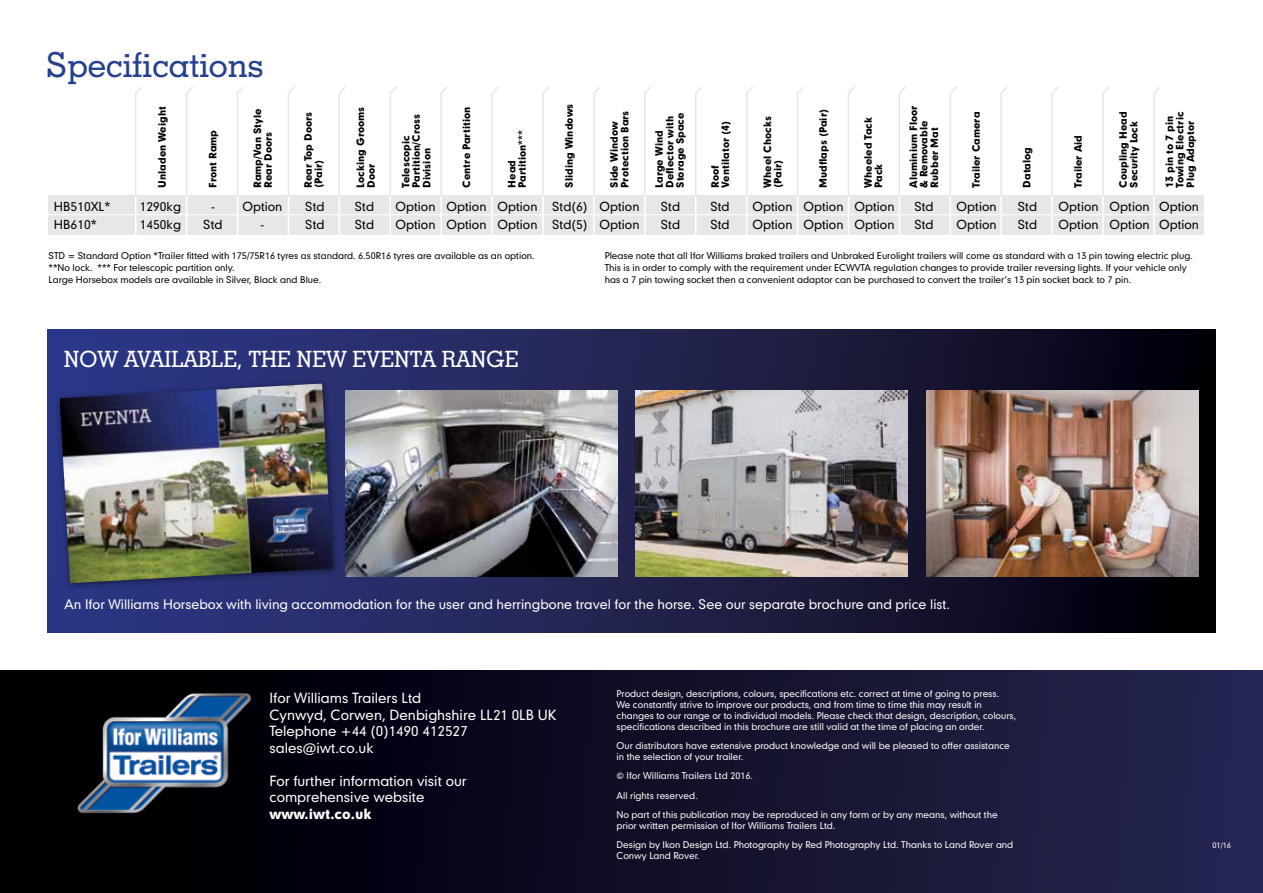
<style>
.page{position:relative;width:1263px;height:893px;background:#fff}
.page>*{position:absolute;margin:0;border:0;box-sizing:border-box;transform-origin:0 0}
.t1{font:500 34.5px "Geometric Slab 703 BT";color:#25408f}
.t2{font:500 22.5px "Geometric Slab 703 BT";color:#fff}
.t3{font:13.5px/16.5px "Geometric 706 BT Medium B";color:#fff}
.t4{font:13.5px "Geometric 706 BT Black B";color:#fff}
.t5{font:12.75px "Geometric 706 BT Medium B";color:#fff}
.t6{font:12px "Geometric 706 BT Medium B";color:#000}
.t7{font:9.75px/10.5px "Geometric 706 BT Black B";color:#000}
.t8{font:9px/10.8px "Geometric 706 BT Medium B";color:#fff}
.t9{font:9px/12px "Geometric 706 BT Medium B";color:#000}
.t10{font:7.5px "Geometric 706 BT Medium B";color:#fff}
</style>
<div class="page">
<div style="left:0;top:671px;width:1263px;height:222px;background:linear-gradient(to right,#000,#252551)"></div>
<img style="left:69px;top:681px;width:194px;height:145px">
<div style="left:48px;top:329px;width:1167px;height:303px;background:linear-gradient(to right,#333d8e,#09040d)"></div>
<img style="left:926px;top:391px;width:272px;height:185px">
<img style="left:636px;top:391px;width:272px;height:185px">
<div style="left:55px;top:379px;width:285px;height:212px;background:#000;opacity:.5"></div>
<img style="left:60px;top:383px;width:272px;height:200px">
<img style="left:346px;top:391px;width:272px;height:185px">
<div style="left:48px;top:195px;width:1156px;height:40px;background:#e6e7e8"></div>
<svg style="left:339px;top:87px;width:7px;height:108px"></svg>
<hr style="left:339px;top:196px;width:1px;height:67px;background:#fff">
<svg style="left:389px;top:87px;width:8px;height:108px"></svg>
<hr style="left:389px;top:196px;width:2px;height:67px;background:#fff">
<svg style="left:542px;top:87px;width:8px;height:108px"></svg>
<hr style="left:542px;top:196px;width:2px;height:67px;background:#fff">
<svg style="left:593px;top:87px;width:7px;height:108px"></svg>
<hr style="left:593px;top:196px;width:2px;height:67px;background:#fff">
<svg style="left:644px;top:87px;width:7px;height:108px"></svg>
<hr style="left:644px;top:196px;width:2px;height:67px;background:#fff">
<svg style="left:695px;top:87px;width:7px;height:110px"></svg>
<hr style="left:695px;top:196px;width:1px;height:67px;background:#fff">
<svg style="left:746px;top:87px;width:7px;height:108px"></svg>
<hr style="left:746px;top:196px;width:1px;height:67px;background:#fff">
<svg style="left:797px;top:87px;width:7px;height:108px"></svg>
<hr style="left:797px;top:196px;width:1px;height:67px;background:#fff">
<svg style="left:848px;top:87px;width:7px;height:108px"></svg>
<hr style="left:848px;top:196px;width:1px;height:67px;background:#fff">
<svg style="left:899px;top:87px;width:7px;height:108px"></svg>
<hr style="left:899px;top:196px;width:1px;height:67px;background:#fff">
<svg style="left:949px;top:87px;width:8px;height:108px"></svg>
<hr style="left:949px;top:196px;width:2px;height:67px;background:#fff">
<svg style="left:1000px;top:87px;width:8px;height:108px"></svg>
<hr style="left:1000px;top:196px;width:2px;height:67px;background:#fff">
<svg style="left:1051px;top:87px;width:8px;height:108px"></svg>
<hr style="left:1051px;top:196px;width:2px;height:67px;background:#fff">
<svg style="left:1102px;top:87px;width:8px;height:108px"></svg>
<hr style="left:1102px;top:196px;width:2px;height:67px;background:#fff">
<svg style="left:440px;top:87px;width:8px;height:108px"></svg>
<hr style="left:440px;top:196px;width:2px;height:67px;background:#fff">
<svg style="left:491px;top:87px;width:8px;height:108px"></svg>
<hr style="left:491px;top:196px;width:2px;height:67px;background:#fff">
<svg style="left:237px;top:87px;width:7px;height:108px"></svg>
<hr style="left:237px;top:196px;width:1px;height:67px;background:#fff">
<svg style="left:288px;top:87px;width:7px;height:108px"></svg>
<hr style="left:288px;top:196px;width:1px;height:67px;background:#fff">
<svg style="left:135px;top:87px;width:7px;height:110px"></svg>
<svg style="left:186px;top:87px;width:7px;height:108px"></svg>
<hr style="left:186px;top:196px;width:1px;height:67px;background:#fff">
<hr style="left:135px;top:196px;width:1px;height:67px;background:#fff">
<hr style="left:46px;top:214px;width:1158px;height:1px;background:#fff">
<svg style="left:1153px;top:87px;width:8px;height:108px"></svg>
<hr style="left:1153px;top:196px;width:2px;height:67px;background:#fff">
<h1 class="t1" style="left:45px;top:44px;width:220px">Specifications</h1>
<p class="t7" style="left:157px;top:188px;width:83px;rotate:-90deg">Unladen Weight</p>
<h3 class="t6" style="left:54px;top:198px;width:58px">HB510XL*</h3>
<h3 class="t6" style="left:140px;top:198px;width:43px">1290kg</h3>
<h3 class="t6" style="left:211px;top:198px;width:73px">- Option</h3>
<h3 class="t6" style="left:305px;top:198px;width:21px">Std</h3>
<h3 class="t6" style="left:355px;top:198px;width:21px">Std</h3>
<h3 class="t6" style="left:395px;top:198px;width:245px">Option Option Option Std(6) Option</h3>
<h3 class="t6" style="left:661px;top:198px;width:21px">Std</h3>
<h3 class="t6" style="left:710px;top:198px;width:21px">Std</h3>
<h3 class="t6" style="left:752px;top:198px;width:143px">Option Option Option</h3>
<h3 class="t6" style="left:914px;top:198px;width:21px">Std</h3>
<h3 class="t6" style="left:956px;top:198px;width:41px">Option</h3>
<h3 class="t6" style="left:1018px;top:198px;width:21px">Std</h3>
<h3 class="t6" style="left:1058px;top:198px;width:142px">Option Option Option</h3>
<h3 class="t6" style="left:54px;top:216px;width:44px">HB610*</h3>
<h3 class="t6" style="left:140px;top:216px;width:43px">1450kg</h3>
<h3 class="t6" style="left:203px;top:216px;width:21px">Std</h3>
<h3 class="t6" style="left:261px;top:216px;width:5px">-</h3>
<h3 class="t6" style="left:305px;top:216px;width:21px">Std</h3>
<h3 class="t6" style="left:355px;top:216px;width:21px">Std</h3>
<h3 class="t6" style="left:395px;top:216px;width:245px">Option Option Option Std(5) Option</h3>
<h3 class="t6" style="left:661px;top:216px;width:21px">Std</h3>
<h3 class="t6" style="left:710px;top:216px;width:21px">Std</h3>
<h3 class="t6" style="left:752px;top:216px;width:143px">Option Option Option</h3>
<h3 class="t6" style="left:914px;top:216px;width:21px">Std</h3>
<h3 class="t6" style="left:956px;top:216px;width:41px">Option</h3>
<h3 class="t6" style="left:1018px;top:216px;width:21px">Std</h3>
<h3 class="t6" style="left:1058px;top:216px;width:142px">Option Option Option</h3>
<p class="t7" style="left:563px;top:188px;width:85px;rotate:-90deg">Sliding Windows</p>
<p class="t7" style="left:609px;top:188px;width:79px;rotate:-90deg">Side Window<br>Protection Bars</p>
<p class="t7" style="left:654px;top:188px;width:77px;rotate:-90deg">Large Wind<br>Deflector with<br>Storage Space</p>
<p class="t7" style="left:709px;top:188px;width:69px;rotate:-90deg">Roof<br>Ventilator (4)</p>
<p class="t7" style="left:762px;top:188px;width:73px;rotate:-90deg">Wheel Chocks (Pair)</p>
<p class="t7" style="left:817px;top:188px;width:80px;rotate:-90deg">Mudflaps (Pair)</p>
<p class="t7" style="left:862px;top:188px;width:72px;rotate:-90deg">Wheeled Tack<br>Pack</p>
<p class="t7" style="left:908px;top:188px;width:84px;rotate:-90deg">Aluminium Floor &amp; Removable<br>Rubber Mat</p>
<p class="t7" style="left:971px;top:188px;width:78px;rotate:-90deg">Trailer Camera</p>
<p class="t7" style="left:252px;top:188px;width:80px;rotate:-90deg">Ramp/Van Style<br>Rear Doors</p>
<p class="t7" style="left:303px;top:188px;width:78px;rotate:-90deg">Rear Top Doors (Pair)</p>
<p class="t7" style="left:355px;top:188px;width:83px;rotate:-90deg">Locking Grooms<br>Door</p>
<p class="t7" style="left:400px;top:188px;width:75px;rotate:-90deg">Telescopic<br>Partition/Cross<br>Division</p>
<p class="t7" style="left:461px;top:188px;width:82px;rotate:-90deg">Centre Partition</p>
<p class="t7" style="left:1118px;top:188px;width:78px;rotate:-90deg">Coupling Head<br>Security Lock</p>
<p class="t7" style="left:1164px;top:188px;width:77px;rotate:-90deg">13 pin to 7 pin<br>Towing Electric<br>Plug Adaptor</p>
<p class="t7" style="left:506px;top:188px;width:59px;rotate:-90deg">Head<br>Partition***</p>
<p class="t7" style="left:207px;top:188px;width:59px;rotate:-90deg">Front Ramp</p>
<p class="t7" style="left:1021px;top:188px;width:42px;rotate:-90deg">Datalog</p>
<p class="t7" style="left:1072px;top:188px;width:54px;rotate:-90deg">Trailer Aid</p>
<p class="t9" style="left:49px;top:249px;width:488px">STD = Standard Option *Trailer fitted with 175/75R16 tyres as standard. 6.50R16 tyres are available as an option. **No lock. *** For telescopic partition only.<br>Large Horsebox models are available in Silver, Black and Blue.</p>
<p class="t9" style="left:605px;top:249px;width:590px">Please note that all Ifor Williams braked trailers and Unbraked Eurolight trailers will come as standard with a 13 pin towing electric plug.<br>This is in order to comply with the requirement under ECWVTA regulation changes to provide trailer reversing lights. If your vehicle only has a 7 pin towing socket then a convenient adaptor can be purchased to convert the trailer’s 13 pin socket back to 7 pin.</p>
<h2 class="t2" style="left:64px;top:346px;width:456px">NOW AVAILABLE, THE NEW EVENTA RANGE</h2>
<h3 class="t5" style="left:65px;top:595px;width:887px">An Ifor Williams Horsebox with living accommodation for the user and herringbone travel for the horse. See our separate brochure and price list.</h3>
<h3 class="t3" style="left:269px;top:690px;width:289px">Ifor Williams Trailers Ltd<br>Cynwyd, Corwen, Denbighshire LL21 0LB UK<br>Telephone +44 (0)1490 412527 sales@iwt.co.uk</h3>
<h3 class="t3" style="left:269px;top:772px;width:199px">For further information visit our comprehensive website</h3>
<h3 class="t4" style="left:269px;top:805px;width:104px">www.iwt.co.uk</h3>
<p class="t8" style="left:617px;top:688px;width:401px">Product design, descriptions, colours, specifications etc. correct at time of going to press.<br>We constantly strive to improve our products, and from time to time this may result in changes to our range or to individual models. Please check that design, description, colours, specifications described in this brochure are still valid at the time of placing an order.</p>
<p class="t8" style="left:617px;top:740px;width:395px">Our distributors have extensive product knowledge and will be pleased to offer assistance in the selection of your trailer.</p>
<p class="t8" style="left:617px;top:766px;width:382px;line-height:19.4px">© Ifor Williams Trailers Ltd 2016.<br>All rights reserved.<br>No part of this publication may be reproduced in any form or by any means, without the</p>
<p class="t8" style="left:617px;top:815px;width:398px;line-height:19.4px">prior written permission of Ifor Williams Trailers Ltd.<br>Design by Ikon Design Ltd. Photography by Red Photography Ltd. Thanks to Land Rover and</p>
<p class="t8" style="left:617px;top:850px;width:84px">Conwy Land Rover.</p>
<p class="t10" style="left:1212px;top:840px;width:20px">01/16</p>
</div>
